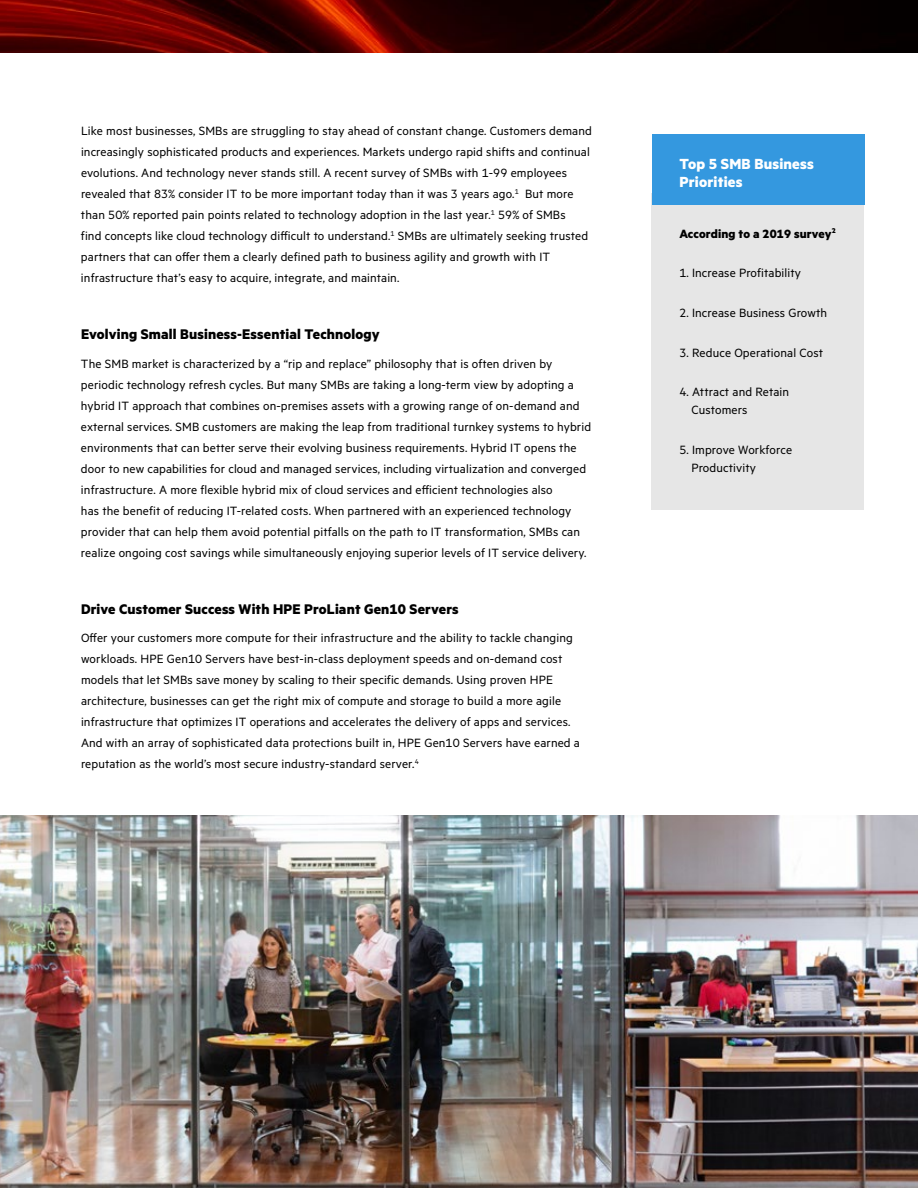
<style>
.page{position:relative;width:918px;height:1188px;background:#fff}
.page>*{position:absolute;margin:0;border:0;box-sizing:border-box;transform-origin:0 0}
.t1{font:700 16.5px/18px "Metric HPE";letter-spacing:.01em;color:#fff}
.t2{font:700 15.75px "Metric HPE";letter-spacing:.01em;color:#000}
.t3{font:13.5px/21px "Metric HPE";letter-spacing:.01em;color:#000}
.t4{font:700 13.5px "Metric HPE";letter-spacing:.01em;color:#000}
</style>
<div class="page">
<img style="left:0;top:0;width:918px;height:53px">
<div style="left:651px;top:193px;width:213px;height:317px;background:#e6e6e6"></div>
<div style="left:652px;top:134px;width:213px;height:70px;background:#3498df"></div>
<img style="left:0;top:815px;width:918px;height:373px">
<p class="t3" style="left:81px;top:120px;width:512px">Like most businesses, SMBs are struggling to stay ahead of constant change. Customers demand increasingly sophisticated products and experiences. Markets undergo rapid shifts and continual evolutions. And technology never stands still. A recent survey of SMBs with 1-99 employees revealed that 83% consider IT to be more important today than it was 3 years ago.<sup>1</sup> But more than 50% reported pain points related to technology adoption in the last year.<sup>1</sup> 59% of SMBs<br>find concepts like cloud technology difficult to understand.<sup>1</sup> SMBs are ultimately seeking trusted partners that can offer them a clearly defined path to business agility and growth with IT infrastructure that’s easy to acquire, integrate, and maintain.</p>
<p class="t2" style="left:81px;top:325px;width:300px">Evolving Small Business-Essential Technology</p>
<p class="t3" style="left:81px;top:352px;width:512px">The SMB market is characterized by a “rip and replace” philosophy that is often driven by periodic technology refresh cycles. But many SMBs are taking a long-term view by adopting a hybrid IT approach that combines on-premises assets with a growing range of on-demand and external services. SMB customers are making the leap from traditional turnkey systems to hybrid environments that can better serve their evolving business requirements. Hybrid IT opens the door to new capabilities for cloud and managed services, including virtualization and converged infrastructure. A more flexible hybrid mix of cloud services and efficient technologies also<br>has the benefit of reducing IT-related costs. When partnered with an experienced technology provider that can help them avoid potential pitfalls on the path to IT transformation, SMBs can realize ongoing cost savings while simultaneously enjoying superior levels of IT service delivery.</p>
<p class="t2" style="left:81px;top:599px;width:379px">Drive Customer Success With HPE ProLiant Gen10 Servers</p>
<p class="t3" style="left:81px;top:627px;width:501px">Offer your customers more compute for their infrastructure and the ability to tackle changing workloads. HPE Gen10 Servers have best-in-class deployment speeds and on-demand cost models that let SMBs save money by scaling to their specific demands. Using proven HPE architecture, businesses can get the right mix of compute and storage to build a more agile infrastructure that optimizes IT operations and accelerates the delivery of apps and services.<br>And with an array of sophisticated data protections built in, HPE Gen10 Servers have earned a reputation as the world’s most secure industry-standard server.<sup>4</sup></p>
<p class="t1" style="left:679px;top:155px;width:136px">Top 5 SMB Business<br>Priorities</p>
<p class="t4" style="left:679px;top:225px;width:158px">According to a 2019 survey<sup>2</sup></p>
<p class="t3" style="left:679px;top:262px;width:123px">1. Increase Profitability</p>
<p class="t3" style="left:679px;top:302px;width:149px">2. Increase Business Growth</p>
<p class="t3" style="left:679px;top:341px;width:145px">3. Reduce Operational Cost</p>
<p class="t3" style="left:691px;top:383px;width:99px;line-height:18px;text-indent:-12px">4. Attract and Retain<br>Customers</p>
<p class="t3" style="left:691px;top:440px;width:102px;line-height:18px;text-indent:-12px">5. Improve Workforce<br>Productivity</p>
</div>
